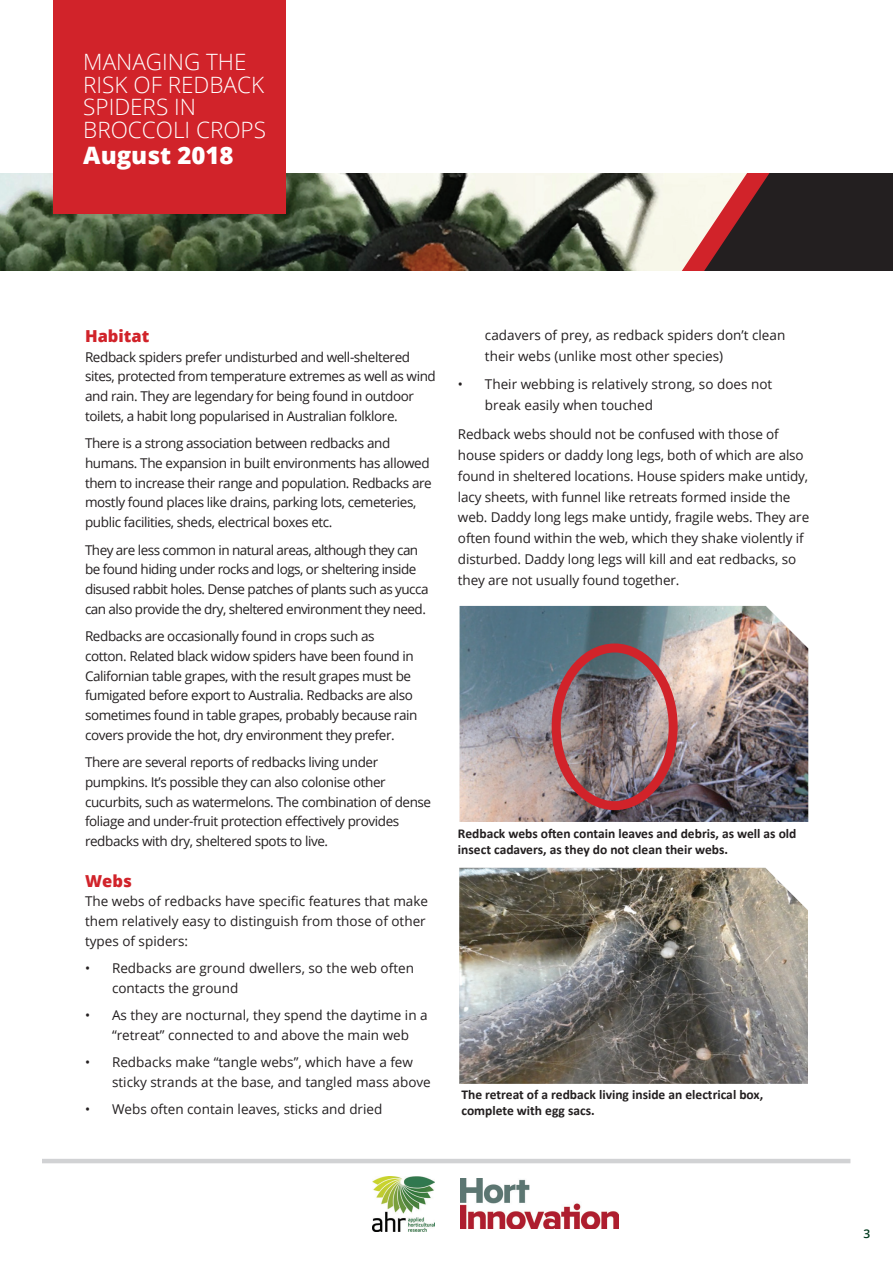
<style>
.page{position:relative;width:893px;height:1263px;background:#fff}
.page>*{position:absolute;margin:0;border:0;box-sizing:border-box;transform-origin:0 0}
.t1{font:800 24px "Open Sans";color:#fff}
.t2{font:300 22.5px/22.5px "Open Sans";color:#fff}
.t3{font:800 16.5px "Open Sans";color:#d1232a}
.t4{font:13.5px/19.6px "Open Sans";letter-spacing:-.03em;color:#231f20}
.t5{font:13.5px/19.6px "Open Sans";color:#231f20}
.t6{font:13.5px/21px "Open Sans";letter-spacing:-.01em;color:#231f20}
.t7{font:700 13.5px/16.2px "Calibri";color:#231f20}
.t8{font:600 12px "Open Sans";color:#003a1d}
</style>
<div class="page">
<img style="left:0;top:173px;width:414px;height:98px">
<svg style="left:414px;top:173px;width:479px;height:98px;background:#5e5d54"></svg>
<svg style="left:645px;top:173px;width:139px;height:98px;background:#a68883"></svg>
<div style="left:53px;top:0;width:233px;height:214px;background:#d1232a"></div>
<hr style="left:42px;top:1159px;width:808px;height:4px;background:#d1d2d4">
<img style="left:372px;top:1177px;width:62px;height:54px">
<img style="left:460px;top:1178px;width:158px;height:51px">
<img style="left:460px;top:606px;width:348px;height:216px">
<div style="left:552px;top:643px;width:126px;height:167px;border:9px solid #d1232a;border-radius:50%"></div>
<img style="left:459px;top:868px;width:349px;height:216px">
<h2 class="t2" style="left:83px;top:50px;width:184px">MANAGING THE<br>RISK OF REDBACK<br>SPIDERS IN<br>BROCCOLI CROPS</h2>
<h1 class="t1" style="left:83px;top:137px;width:152px">August 2018</h1>
<p class="t3" style="left:85px;top:323px;width:66px">Habitat</p>
<p class="t4" style="left:85px;top:347px;width:352px">Redback spiders prefer undisturbed and well-sheltered sites, protected from temperature extremes as well as wind and rain. They are legendary for being found in outdoor toilets, a habit long popularised in Australian folklore.</p>
<p class="t4" style="left:85px;top:433px;width:348px">There is a strong association between redbacks and humans. The expansion in built environments has allowed them to increase their range and population. Redbacks are mostly found places like drains, parking lots, cemeteries, public facilities, sheds, electrical boxes etc.</p>
<p class="t4" style="left:85px;top:539px;width:345px">They are less common in natural areas, although they can be found hiding under rocks and logs, or sheltering inside disused rabbit holes. Dense patches of plants such as yucca can also provide the dry, sheltered environment they need.</p>
<p class="t4" style="left:85px;top:626px;width:334px">Redbacks are occasionally found in crops such as cotton. Related black widow spiders have been found in Californian table grapes, with the result grapes must be fumigated before export to Australia. Redbacks are also sometimes found in table grapes, probably because rain covers provide the hot, dry environment they prefer.</p>
<p class="t4" style="left:85px;top:752px;width:348px">There are several reports of redbacks living under pumpkins. It’s possible they can also colonise other cucurbits, such as watermelons. The combination of dense foliage and under-fruit protection effectively provides redbacks with dry, sheltered spots to live.</p>
<p class="t3" style="left:85px;top:868px;width:48px">Webs</p>
<p class="t5" style="left:85px;top:891px;width:344px">The webs of redbacks have specific features that make them relatively easy to distinguish from those of other types of spiders:</p>
<p class="t5" style="left:112px;top:958px;width:303px;text-indent:-27px">• Redbacks are ground dwellers, so the web often contacts the ground</p>
<p class="t5" style="left:112px;top:1005px;width:317px;text-indent:-27px">• As they are nocturnal, they spend the daytime in a “retreat” connected to and above the main web</p>
<p class="t5" style="left:112px;top:1052px;width:320px;text-indent:-27px">• Redbacks make “tangle webs”, which have a few sticky strands at the base, and tangled mass above</p>
<p class="t5" style="left:85px;top:1099px;width:299px">• Webs often contain leaves, sticks and dried</p>
<p class="t5" style="left:485px;top:324px;width:302px;line-height:21px">cadavers of prey, as redback spiders don’t clean their webs (unlike most other species)</p>
<p class="t5" style="left:485px;top:373px;width:289px;line-height:21px;text-indent:-27px">• Their webbing is relatively strong, so does not break easily when touched</p>
<p class="t6" style="left:458px;top:423px;width:353px">Redback webs should not be confused with those of house spiders or daddy long legs, both of which are also found in sheltered locations. House spiders make untidy, lacy sheets, with funnel like retreats formed inside the web. Daddy long legs make untidy, fragile webs. They are often found within the web, which they shake violently if disturbed. Daddy long legs will kill and eat redbacks, so they are not usually found together.</p>
<p class="t7" style="left:458px;top:825px;width:340px">Redback webs often contain leaves and debris, as well as old insect cadavers, as they do not clean their webs.</p>
<p class="t7" style="left:461px;top:1086px;width:303px">The retreat of a redback living inside an electrical box, complete with egg sacs.</p>
<p class="t8" style="left:863px;top:1225px;width:8px">3</p>
</div>
